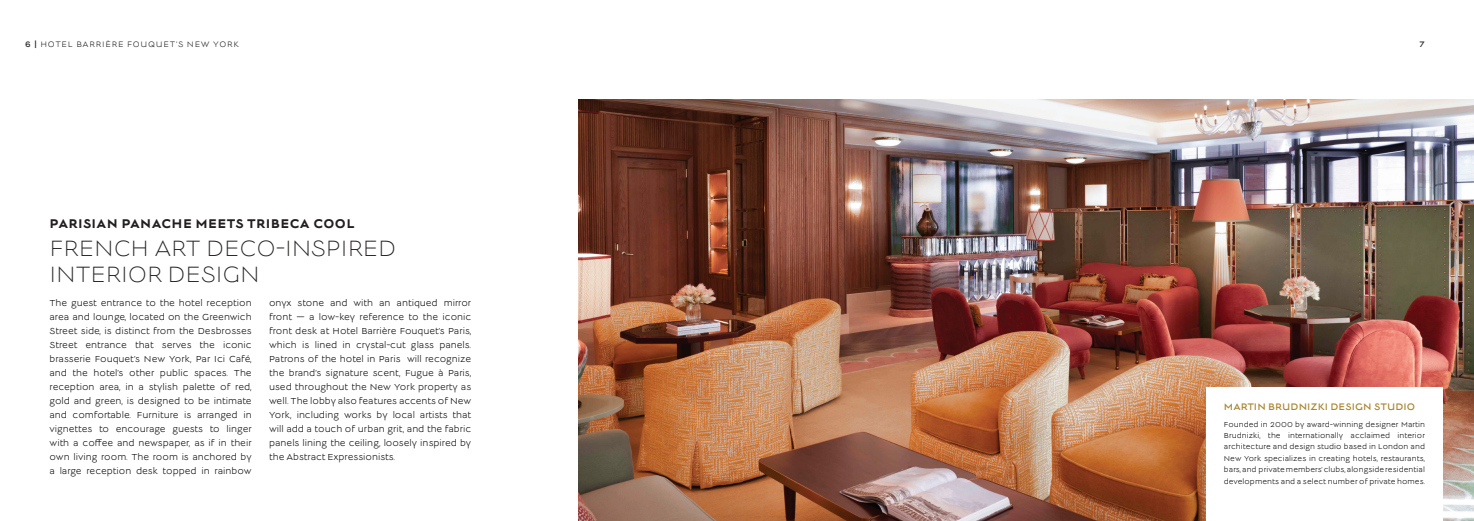
<style>
.page{position:relative;width:1474px;height:521px;background:#fff}
.page>*{position:absolute;margin:0;border:0;box-sizing:border-box;transform-origin:0 0}
.t1{font:300 24.5px/26.2px "Lucien";color:#231f20}
.t2{font:700 14px "Lucien";letter-spacing:.03em;color:#231f20}
.t3{font:10.5px "Lucien";letter-spacing:.01em;color:#a98631}
.t4{font:9.62px/14px "Lucien";color:#000;text-align:justify}
.t5{font:8.75px "Lucien";letter-spacing:.09em;color:#231f20}
.t6{font:8.75px "Lucien";color:#231f20}
.t7{font:7.88px/11.4px "Lucien";letter-spacing:.01em;color:#000;text-align:justify}
.s1{font-style:inherit}
</style>
<div class="page">
<img style="left:578px;top:99px;width:895px;height:422px">
<div style="left:1205px;top:388px;width:237px;height:133px;background:#fff"></div>
<p class="t5" style="left:25px;top:41px;width:215px"><span class="s1">6 |</span> HOTEL BARRIÈRE FOUQUET’S NEW YORK</p>
<p class="t6" style="left:1419px;top:41px;width:6px">7</p>
<h2 class="t2" style="left:50px;top:217px;width:307px">PARISIAN PANACHE MEETS TRIBECA COOL</h2>
<h1 class="t1" style="left:50px;top:237px;width:348px">FRENCH ART DECO-INSPIRED<br>INTERIOR DESIGN</h1>
<p class="t4" style="left:50px;top:297px;width:204px">The guest entrance to the hotel reception area and lounge, located on the Greenwich Street side, is distinct from the Desbrosses Street entrance that serves the iconic brasserie Fouquet’s New York, Par Ici Café, and the hotel’s other public spaces. The reception area, in a stylish palette of red, gold and green, is designed to be intimate and comfortable. Furniture is arranged in vignettes to encourage guests to linger with a coffee and newspaper, as if in their own living room. The room is anchored by a large reception desk topped in rainbow</p>
<p class="t4" style="left:269px;top:297px;width:204px">onyx stone and with an antiqued mirror front — a low-key reference to the iconic front desk at Hotel Barrière Fouquet’s Paris, which is lined in crystal-cut glass panels.<br>Patrons of the hotel in Paris will recognize the brand’s signature scent, Fugue à Paris, used throughout the New York property as well. The lobby also features accents of New York, including works by local artists that will add a touch of urban grit, and the fabric panels lining the ceiling, loosely inspired by the Abstract Expressionists.</p>
<p class="t3" style="left:1223px;top:402px;width:193px">MARTIN BRUDNIZKI DESIGN STUDIO</p>
<p class="t7" style="left:1223px;top:419px;width:203px">Founded in 2000 by award-winning designer Martin Brudnizki, the internationally acclaimed interior architecture and design studio based in London and New York specializes in creating hotels, restaurants, bars, and private members’ clubs, alongside residential developments and a select number of private homes.</p>
</div>
